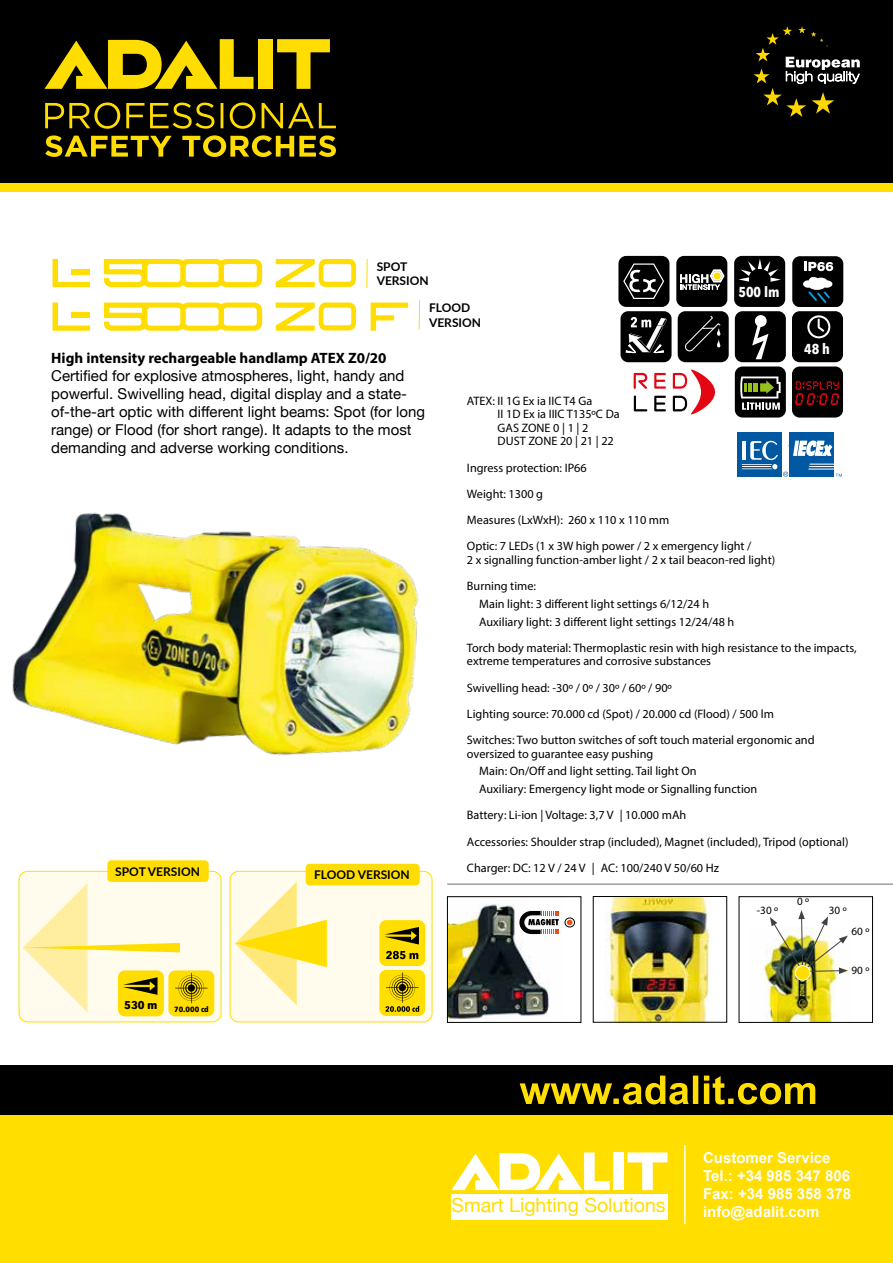
<style>
.page{position:relative;width:893px;height:1263px;background:#fff}
.page>*{position:absolute;margin:0;border:0;box-sizing:border-box;transform-origin:0 0}
.t1{font:19.5px "Helvetica Neue";color:#ffde00}
.t2{font:15px/18px "Helvetica Neue";color:#000}
.t3{font:700 15px/18px "Arial";color:#fff}
.t4{font:700 15px "Myriad Pro";color:#000}
.t5{font:700 14.4px "Avenir Next Condensed";color:#fff}
.t6{font:12.3px/26.2px "Myriad Pro";color:#000}
.t7{font:700 12px/14.4px "Lato";color:#000}
.t8{font:700 11.25px "Avenir Next Condensed";color:#000;scale:1.15 1}
.t9{font:11.1px "Myriad Pro";color:#000}
.t10{font:700 7.5px "Avenir Next Condensed";color:#000;scale:1.15 1}
</style>
<div class="page">
<div style="left:0;top:0;width:893px;height:183px;background:#000"></div>
<div style="left:0;top:183px;width:893px;height:8px;background:#ffde00"></div>
<div style="left:0;top:1115px;width:893px;height:148px;background:#ffde00"></div>
<div style="left:0;top:1065px;width:893px;height:50px;background:#000"></div>
<svg style="left:451px;top:1152px;width:159px;height:38px"></svg>
<div style="left:613px;top:1152px;width:11px;height:38px;background:#fff"></div>
<svg style="left:627px;top:1152px;width:40px;height:38px"></svg>
<div style="left:451px;top:1194px;width:216px;height:25px;background:#fff"></div>
<hr style="left:684px;top:1145px;width:2px;height:79px;background:#fff">
<svg style="left:45px;top:39px;width:208px;height:50px"></svg>
<div style="left:258px;top:39px;width:14px;height:50px;background:#fd0"></div>
<svg style="left:277px;top:39px;width:53px;height:50px"></svg>
<svg style="left:45px;top:135px;width:291px;height:22px"></svg>
<svg style="left:45px;top:103px;width:291px;height:26px"></svg>
<svg style="left:754px;top:26px;width:106px;height:91px"></svg>
<svg style="left:520px;top:1075px;width:295px;height:29px"></svg>
<img style="left:12px;top:512px;width:407px;height:243px">
<img style="left:764px;top:946px;width:75px;height:74px">
<img style="left:770px;top:910px;width:78px;height:64px">
<div style="left:795px;top:965px;width:15px;height:15px;background:#fd0;border-radius:50%"></div>
<div style="left:795px;top:965px;width:15px;height:16px;border:1px solid #fff;border-radius:50%"></div>
<hr style="left:447px;top:884px;width:446px;height:1px;background:#706f6f">
<hr style="left:366px;top:259px;width:2px;height:29px;background:#fd0">
<svg style="left:419px;top:300px;width:1px;height:29px"></svg>
<svg style="left:53px;top:259px;width:37px;height:28px"></svg>
<svg style="left:104px;top:259px;width:158px;height:28px"></svg>
<svg style="left:276px;top:259px;width:80px;height:28px"></svg>
<svg style="left:53px;top:302px;width:37px;height:29px"></svg>
<svg style="left:104px;top:302px;width:158px;height:29px"></svg>
<svg style="left:276px;top:302px;width:80px;height:29px"></svg>
<svg style="left:371px;top:302px;width:37px;height:29px"></svg>
<div style="left:739px;top:896px;width:134px;height:126px;border:1px solid #000"></div>
<img style="left:449px;top:903px;width:100px;height:117px">
<div style="left:447px;top:896px;width:134px;height:126px;border:1px solid #000"></div>
<img style="left:606px;top:898px;width:104px;height:122px">
<svg style="left:567px;top:920px;width:6px;height:5px"></svg>
<div style="left:565px;top:917px;width:10px;height:10px;border:1px solid #000;border-radius:50%"></div>
<svg style="left:519px;top:911px;width:40px;height:23px"></svg>
<div style="left:676px;top:256px;width:51px;height:51px;background:#000;border-radius:8px"></div>
<svg style="left:680px;top:270px;width:44px;height:20px"></svg>
<div style="left:620px;top:311px;width:52px;height:51px;background:#000;border-radius:8px"></div>
<svg style="left:626px;top:317px;width:41px;height:36px"></svg>
<div style="left:735px;top:366px;width:51px;height:51px;background:#000;border-radius:8px"></div>
<svg style="left:740px;top:376px;width:41px;height:34px"></svg>
<div style="left:678px;top:311px;width:51px;height:51px;background:#000;border-radius:8px"></div>
<svg style="left:685px;top:315px;width:36px;height:37px"></svg>
<div style="left:792px;top:366px;width:51px;height:51px;background:#000;border-radius:8px"></div>
<svg style="left:795px;top:381px;width:44px;height:24px"></svg>
<div style="left:792px;top:256px;width:51px;height:51px;background:#000;border-radius:8px"></div>
<svg style="left:804px;top:262px;width:29px;height:9px"></svg>
<svg style="left:803px;top:277px;width:29px;height:26px"></svg>
<div style="left:734px;top:256px;width:51px;height:51px;background:#000;border-radius:8px"></div>
<svg style="left:738px;top:259px;width:43px;height:23px"></svg>
<div style="left:792px;top:311px;width:51px;height:51px;background:#000;border-radius:8px"></div>
<svg style="left:807px;top:315px;width:23px;height:23px"></svg>
<div style="left:737px;top:432px;width:45px;height:45px;background:#0058a2"></div>
<svg style="left:742px;top:432px;width:100px;height:45px"></svg>
<div style="left:618px;top:256px;width:51px;height:51px;background:#000;border-radius:8px"></div>
<svg style="left:623px;top:263px;width:41px;height:36px"></svg>
<svg style="left:634px;top:373px;width:13px;height:16px"></svg>
<svg style="left:654px;top:373px;width:12px;height:16px"></svg>
<svg style="left:634px;top:395px;width:13px;height:16px"></svg>
<svg style="left:654px;top:396px;width:12px;height:15px"></svg>
<svg style="left:673px;top:370px;width:42px;height:44px"></svg>
<div style="left:735px;top:311px;width:51px;height:51px;background:#000;border-radius:8px"></div>
<svg style="left:752px;top:315px;width:16px;height:44px"></svg>
<div style="left:19px;top:871px;width:202px;height:151px;background:#fffcee;border-radius:9px"></div>
<div style="left:19px;top:871px;width:202px;height:151px;border:1px solid #fd0;border-radius:9px"></div>
<div style="left:168px;top:970px;width:46px;height:46px;background:#fd0;border-radius:7px"></div>
<div style="left:118px;top:970px;width:46px;height:46px;background:#fd0;border-radius:7px"></div>
<div style="left:107px;top:860px;width:102px;height:22px;background:#fd0;border-radius:4px"></div>
<svg style="left:23px;top:883px;width:185px;height:130px"></svg>
<div style="left:230px;top:871px;width:202px;height:151px;background:#fffcee;border-radius:9px"></div>
<div style="left:230px;top:871px;width:202px;height:151px;border:1px solid #fd0;border-radius:9px"></div>
<div style="left:306px;top:864px;width:114px;height:21px;background:#fd0;border-radius:4px"></div>
<svg style="left:235px;top:881px;width:92px;height:124px"></svg>
<div style="left:379px;top:970px;width:46px;height:46px;background:#ffde00;border-radius:7px"></div>
<svg style="left:385px;top:972px;width:34px;height:40px"></svg>
<div style="left:379px;top:920px;width:46px;height:46px;background:#ffde00;border-radius:7px"></div>
<svg style="left:384px;top:927px;width:35px;height:17px"></svg>
<svg style="left:386px;top:951px;width:32px;height:8px"></svg>
<p class="t7" style="left:377px;top:259px;width:54px">SPOT<br>VERSION</p>
<p class="t7" style="left:429px;top:300px;width:54px">FLOOD<br>VERSION</p>
<p class="t5" style="left:739px;top:283px;width:43px">500 lm</p>
<p class="t4" style="left:51px;top:348px;width:337px">High intensity rechargeable handlamp ATEX Z0/20</p>
<p class="t2" style="left:51px;top:367px;width:375px">Certified for explosive atmospheres, light, handy and powerful. Swivelling head, digital display and a state&shy;of-the-art optic with different light beams: Spot (for long range) or Flood (for short range). It adapts to the most demanding and adverse working conditions.</p>
<p class="t7" style="left:115px;top:864px;width:86px">SPOT VERSION</p>
<p class="t7" style="left:314px;top:867px;width:97px">FLOOD VERSION</p>
<p class="t8" style="left:124px;top:998px;width:31px">530 m</p>
<p class="t10" style="left:174px;top:1005px;width:32px">70.000 cd</p>
<p class="t5" style="left:804px;top:340px;width:27px">48 h</p>
<p class="t6" style="left:498px;top:394px;width:124px;line-height:13.5px;text-indent:-31px">ATEX: II 1G Ex ia IIC T4 Ga<br>II 1D Ex ia IIIC T135ºC Da<br>GAS ZONE 0 | 1 | 2<br>DUST ZONE 20 | 21 | 22</p>
<p class="t6" style="left:467px;top:454px;width:286px">Ingress protection: IP66<br>Weight: 1300 g<br>Measures (LxWxH): 260 x 110 x 110 mm<br>Optic: 7 LEDs (1 x 3W high power / 2 x emergency light /</p>
<p class="t6" style="left:467px;top:546px;width:310px">2 x signalling function-amber light / 2 x tail beacon-red light)<br>Burning time:</p>
<p class="t6" style="left:479px;top:595px;width:257px;line-height:17.7px">Main light: 3 different light settings 6/12/24 h<br>Auxiliary light: 3 different light settings 12/24/48 h</p>
<p class="t6" style="left:467px;top:641px;width:391px;line-height:13.5px">Torch body material: Thermoplastic resin with high resistance to the impacts, extreme temperatures and corrosive substances</p>
<p class="t6" style="left:467px;top:674px;width:349px">Swivelling head: -30º / 0º / 30º / 60º / 90º<br>Lighting source: 70.000 cd (Spot) / 20.000 cd (Flood) / 500 lm<br>Switches: Two button switches of soft touch material ergonomic and</p>
<p class="t6" style="left:479px;top:744px;width:280px;line-height:17.7px;text-indent:-12px">oversized to guarantee easy pushing<br>Main: On/Off and light setting. Tail light On<br>Auxiliary: Emergency light mode or Signalling function</p>
<p class="t6" style="left:467px;top:802px;width:383px">Battery: Li-ion | Voltage: 3,7 V | 10.000 mAh<br>Accessories: Shoulder strap (included), Magnet (included), Tripod (optional)<br>Charger: DC: 12 V / 24 V | AC: 100/240 V 50/60 Hz</p>
<p class="t9" style="left:757px;top:903px;width:23px">-30 º</p>
<p class="t9" style="left:797px;top:895px;width:14px">0 º</p>
<p class="t9" style="left:829px;top:903px;width:19px">30 º</p>
<p class="t9" style="left:852px;top:925px;width:19px">60 º</p>
<p class="t9" style="left:852px;top:963px;width:19px">90 º</p>
<h1 class="t1" style="left:451px;top:1191px;width:216px">Smart Lighting Solutions</h1>
<p class="t3" style="left:703px;top:1149px;width:150px">Customer Service<br>Tel.: +34 985 347 806<br>Fax: +34 985 358 378 info@adalit.com</p>
</div>
